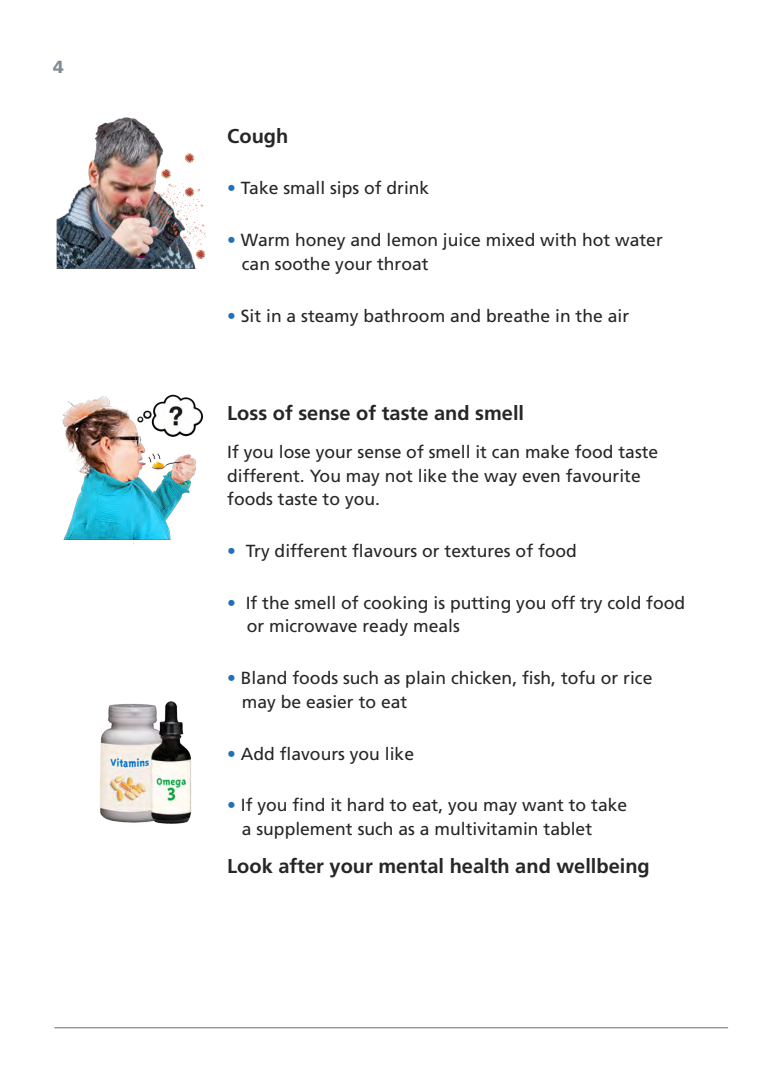
<style>
.page{position:relative;width:780px;height:1088px;background:#fff}
.page>*{position:absolute;margin:0;border:0;box-sizing:border-box;transform-origin:0 0}
.t1{font:700 20px "Frutiger LT";color:#272526}
.t2{font:17.5px/23.5px "Frutiger LT";color:#272526}
.t3{font:900 17.5px "Frutiger LT";color:#7e8d99}
.s1{color:#2171b9}
</style>
<div class="page">
<img style="left:56px;top:117px;width:150px;height:152px">
<img style="left:62px;top:394px;width:142px;height:150px">
<img style="left:99px;top:701px;width:93px;height:123px">
<hr style="left:54px;top:1027px;width:674px;height:1px;background:#7e8d99">
<p class="t3" style="left:53px;top:60px;width:12px">4</p>
<p class="t1" style="left:227px;top:127px;width:63px">Cough</p>
<p class="t2" style="left:227px;top:178px;width:203px"><span class="s1">•</span> Take small sips of drink</p>
<p class="t2" style="left:242px;top:230px;width:422px;text-indent:-15px"><span class="s1">•</span> Warm honey and lemon juice mixed with hot water can soothe your throat</p>
<p class="t2" style="left:227px;top:305px;width:403px"><span class="s1">•</span> Sit in a steamy bathroom and breathe in the air</p>
<p class="t1" style="left:227px;top:405px;width:298px">Loss of sense of taste and smell</p>
<p class="t2" style="left:227px;top:442px;width:432px">If you lose your sense of smell it can make food taste different. You may not like the way even favourite foods taste to you.</p>
<p class="t2" style="left:227px;top:540px;width:351px"><span class="s1">•</span> Try different flavours or textures of food</p>
<p class="t2" style="left:247px;top:592px;width:440px;text-indent:-19px"><span class="s1">•</span> If the smell of cooking is putting you off try cold food or microwave ready meals</p>
<p class="t2" style="left:242px;top:668px;width:412px;text-indent:-15px"><span class="s1">•</span> Bland foods such as plain chicken, fish, tofu or rice may be easier to eat</p>
<p class="t2" style="left:227px;top:743px;width:188px"><span class="s1">•</span> Add flavours you like</p>
<p class="t2" style="left:242px;top:795px;width:387px;text-indent:-15px"><span class="s1">•</span> If you find it hard to eat, you may want to take a supplement such as a multivitamin tablet</p>
<p class="t1" style="left:227px;top:857px;width:424px">Look after your mental health and wellbeing</p>
</div>
